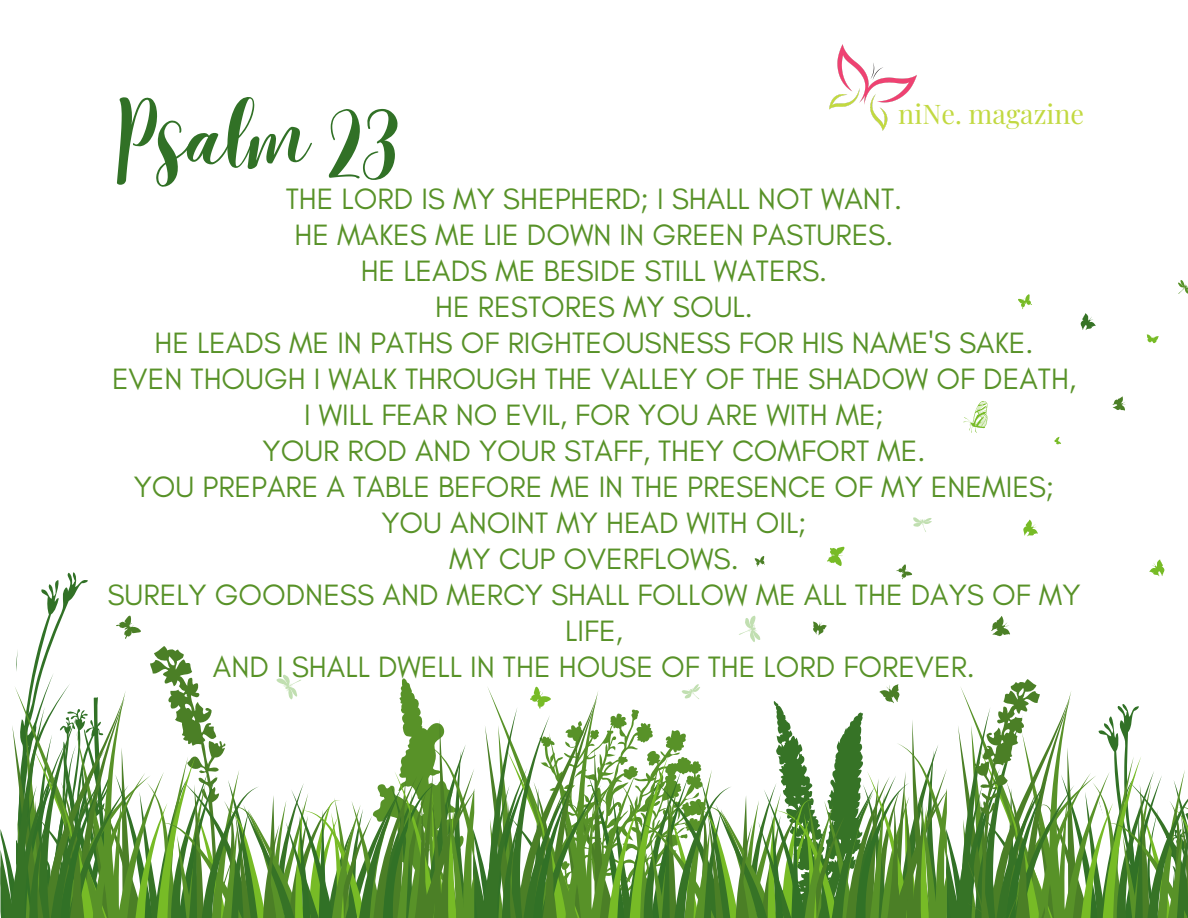
<style>
.page{position:relative;width:1188px;height:918px;background:#fff}
.page>*{position:absolute;margin:0;border:0;box-sizing:border-box;transform-origin:0 0}
.t1{font:300 75px "Best";color:#317126}
.t2{font:30px/36px "Glacial Indifference";color:#589228;text-align:center}
.t3{font:27px "Playfair Display";color:#c2d941}
</style>
<div class="page">
<svg style="left:1112px;top:396px;width:14px;height:15px"></svg>
<svg style="left:1018px;top:294px;width:14px;height:15px"></svg>
<svg style="left:1054px;top:437px;width:7px;height:8px"></svg>
<svg style="left:1146px;top:334px;width:13px;height:10px"></svg>
<svg style="left:1080px;top:313px;width:16px;height:17px"></svg>
<svg style="left:963px;top:401px;width:24px;height:32px"></svg>
<svg style="left:1178px;top:280px;width:10px;height:14px"></svg>
<svg style="left:0;top:517px;width:1188px;height:401px"></svg>
<img style="left:829px;top:45px;width:88px;height:85px">
<p class="t1" style="left:117px;top:94px;width:284px">Psalm 23</p>
<h2 class="t3" style="left:898px;top:95px;width:187px">niNe. magazine</h2>
<p class="t2" style="left:107px;top:180px;width:975px">THE LORD IS MY SHEPHERD; I SHALL NOT WANT.<br>HE MAKES ME LIE DOWN IN GREEN PASTURES.<br>HE LEADS ME BESIDE STILL WATERS.<br>HE RESTORES MY SOUL.<br>HE LEADS ME IN PATHS OF RIGHTEOUSNESS FOR HIS NAME'S SAKE.<br>EVEN THOUGH I WALK THROUGH THE VALLEY OF THE SHADOW OF DEATH, I WILL FEAR NO EVIL, FOR YOU ARE WITH ME;<br>YOUR ROD AND YOUR STAFF, THEY COMFORT ME.<br>YOU PREPARE A TABLE BEFORE ME IN THE PRESENCE OF MY ENEMIES; YOU ANOINT MY HEAD WITH OIL;<br>MY CUP OVERFLOWS.<br>SURELY GOODNESS AND MERCY SHALL FOLLOW ME ALL THE DAYS OF MY LIFE,<br>AND I SHALL DWELL IN THE HOUSE OF THE LORD FOREVER.</p>
</div>
